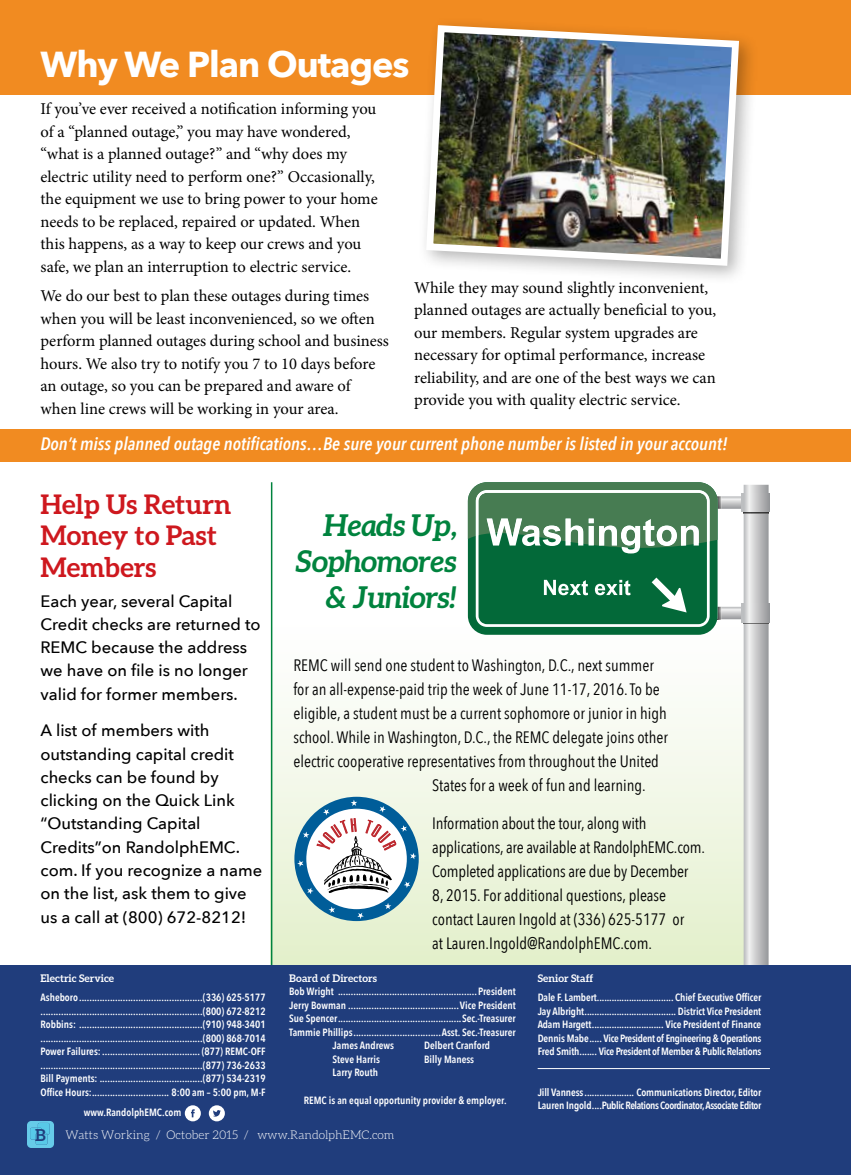
<style>
.page{position:relative;width:851px;height:1175px;background:#fff}
.page>*{position:absolute;margin:0;border:0;box-sizing:border-box;transform-origin:0 0}
.t1{font:700 36px "Avenir Next";letter-spacing:-.03em;color:#fff}
.t2{font:italic 700 30px/36px "Aleo";letter-spacing:-.02em;color:#00833e;text-align:right}
.t3{font:700 27px/31.5px "Aleo";color:#ce181e}
.t4{font:italic 600 18px "Avenir Next Condensed";color:#fff}
.t5{font:16.5px/22.5px "Minion Pro";color:#000}
.t6{font:16.5px/24px "Avenir Next Condensed";color:#000}
.t7{font:500 16.5px/23.2px "Avenir Next";color:#000}
.t8{font:300 12px "Aleo";color:#fff}
.t9{font:600 10.5px/13.5px "Avenir Next Condensed";color:#fff;text-align:justify}
.t10{font:700 10.5px "Aleo";color:#fff}
.s1{font-weight:700;font-size:16.5px;color:#203d7c}
</style>
<div class="page">
<div style="left:271px;top:608px;width:475px;height:358px;background:linear-gradient(to bottom,#fff,#e4f0cd)"></div>
<hr style="left:271px;top:482px;width:1px;height:491px;background:#00833e">
<div style="left:0;top:0;width:850px;height:94px;background:#f18b21"></div>
<div style="left:0;top:429px;width:850px;height:32px;background:#f18b21"></div>
<div style="left:741px;top:493px;width:29px;height:18px;background:#97999b"></div>
<div style="left:741px;top:604px;width:29px;height:18px;background:#97999b"></div>
<svg style="left:468px;top:482px;width:300px;height:484px"></svg>
<div style="left:0;top:966px;width:850px;height:208px;background:#203d7c"></div>
<svg style="left:185px;top:1105px;width:16px;height:16px"></svg>
<svg style="left:209px;top:1105px;width:16px;height:16px"></svg>
<hr style="left:537px;top:1068px;width:233px;height:1px;background:#fff">
<svg style="left:294px;top:796px;width:124px;height:125px"></svg>
<div style="left:417px;top:16px;width:341px;height:270px;background:#000;opacity:.3"></div>
<img style="left:422px;top:22px;width:320px;height:247px">
<svg style="left:27px;top:1121px;width:27px;height:26px"></svg>
<h1 class="t1" style="left:40px;top:33px;width:370px">Why We Plan Outages</h1>
<p class="t5" style="left:40px;top:98px;width:339px">If you’ve ever received a notification informing you of a “planned outage,” you may have wondered, “what is a planned outage?” and “why does my electric utility need to perform one?” Occasionally, the equipment we use to bring power to your home needs to be replaced, repaired or updated. When this happens, as a way to keep our crews and you safe, we plan an interruption to electric service.</p>
<p class="t5" style="left:40px;top:284px;width:350px">We do our best to plan these outages during times when you will be least inconvenienced, so we often perform planned outages during school and business hours. We also try to notify you 7 to 10 days before an outage, so you can be prepared and aware of when line crews will be working in your area.</p>
<p class="t5" style="left:414px;top:276px;width:303px">While they may sound slightly inconvenient, planned outages are actually beneficial to you, our members. Regular system upgrades are necessary for optimal performance, increase reliability, and are one of the best ways we can provide you with quality electric service.</p>
<h3 class="t4" style="left:40px;top:433px;width:688px">Don’t miss planned outage notifications…Be sure your current phone number is listed in your account!</h3>
<h3 class="t3" style="left:40px;top:487px;width:192px">Help Us Return<br>Money to Past<br>Members</h3>
<h3 class="t7" style="left:40px;top:588px;width:222px">Each year, several Capital<br>Credit checks are returned to<br>REMC because the address we have on file is no longer valid for former members.</h3>
<h3 class="t7" style="left:40px;top:718px;width:223px">A list of members with outstanding capital credit checks can be found by clicking on the Quick Link “Outstanding Capital<br>Credits”on RandolphEMC. com. If you recognize a name on the list, ask them to give us a call at (800) 672-8212!</h3>
<p class="t10" style="left:40px;top:971px;width:75px">Electric Service</p>
<p class="t9" style="left:40px;top:990px;width:227px">Asheboro................................................(336) 625-5177 ...............................................................(800) 672-8212<br>Robbins: ................................................(910) 948-3401 ...............................................................(800) 868-7014<br>Power Failures:...................................... (877) REMC-OFF ...............................................................(877) 736-2633<br>Bill Payments: ........................................(877) 534-2319<br>Office Hours:.............................. 8:00 am – 5:00 pm, M-F</p>
<p class="t9" style="left:84px;top:1105px;width:99px">www.RandolphEMC.com</p>
<h2 class="t2" style="left:295px;top:506px;width:163px">Heads Up,<br>Sophomores &amp; Juniors!</h2>
<h3 class="t6" style="left:293px;top:652px;width:362px">REMC will send one student to Washington, D.C., next summer</h3>
<h3 class="t6" style="left:293px;top:676px;width:368px">for an all-expense-paid trip the week of June 11-17, 2016. To be</h3>
<h3 class="t6" style="left:293px;top:700px;width:375px">eligible, a student must be a current sophomore or junior in high</h3>
<h3 class="t6" style="left:293px;top:724px;width:376px">school. While in Washington, D.C., the REMC delegate joins other</h3>
<h3 class="t6" style="left:293px;top:748px;width:367px">electric cooperative representatives from throughout the United</h3>
<h3 class="t6" style="left:432px;top:772px;width:215px">States for a week of fun and learning.</h3>
<p class="t6" style="left:432px;top:810px;width:274px">Information about the tour, along with applications, are available at RandolphEMC.com.<br>Completed applications are due by December<br>8, 2015. For additional questions, please contact Lauren Ingold at (336) 625-5177 or<br>at Lauren.Ingold@RandolphEMC.com.</p>
<p class="t10" style="left:289px;top:971px;width:89px">Board of Directors</p>
<p class="t9" style="left:289px;top:984px;width:228px">Bob Wright ......................................................President</p>
<p class="t9" style="left:289px;top:997px;width:228px">Jerry Bowman ...........................................Vice President</p>
<p class="t9" style="left:289px;top:1011px;width:228px">Sue Spencer................................................Sec.-Treasurer</p>
<p class="t9" style="left:289px;top:1024px;width:228px">Tammie Phillips..................................Asst. Sec.-Treasurer</p>
<p class="t9" style="left:332px;top:1038px;width:63px">James Andrews</p>
<p class="t9" style="left:424px;top:1038px;width:67px">Delbert Cranford</p>
<p class="t9" style="left:332px;top:1052px;width:49px">Steve Harris</p>
<p class="t9" style="left:424px;top:1052px;width:51px">Billy Maness</p>
<p class="t9" style="left:332px;top:1065px;width:47px">Larry Routh</p>
<p class="t9" style="left:304px;top:1093px;width:204px">REMC is an equal opportunity provider &amp; employer.</p>
<p class="t10" style="left:537px;top:971px;width:57px">Senior Staff</p>
<p class="t9" style="left:537px;top:990px;width:225px">Dale F. Lambert............................... Chief Executive Officer Jay Albright..................................... District Vice President Adam Hargett............................. Vice President of Finance Dennis Mabe..... Vice President of Engineering &amp; Operations Fred Smith....... Vice President of Member &amp; Public Relations</p>
<p class="t9" style="left:537px;top:1085px;width:225px">Jill Vanness.................... Communications Director, Editor<br>Lauren Ingold....Public Relations Coordinator, Associate Editor</p>
<p class="t8" style="left:35px;top:1128px;width:361px"><span class="s1">B</span> Watts Working / October 2015 / www.RandolphEMC.com</p>
</div>
